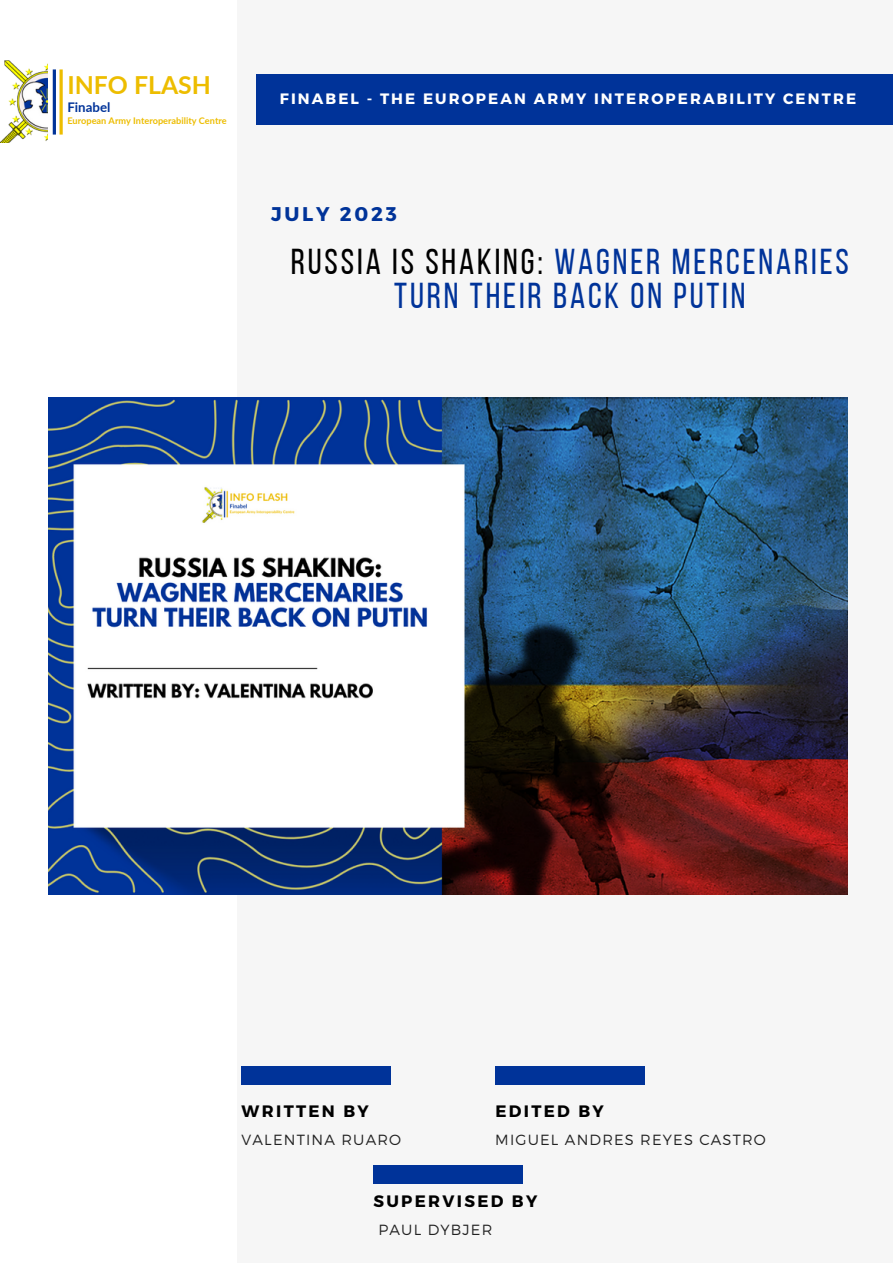
<style>
.page{position:relative;width:893px;height:1264px;background:#fff}
.page>*{position:absolute;margin:0;border:0;box-sizing:border-box;transform-origin:0 0}
.t1{font:35.85px/33.8px "Bebas Neue";letter-spacing:.08em;color:#039;text-align:center}
.t2{font:700 24.9px "Lato";color:#edbd00}
.t3{font:700 19.8px "Montserrat";letter-spacing:.14em;color:#039}
.t4{font:700 16.5px "Montserrat";letter-spacing:.14em;color:#000}
.t5{font:700 15px "Montserrat";letter-spacing:.14em;color:#fff}
.t6{font:300 14.7px "Montserrat";letter-spacing:.08em;color:#222}
.t7{font:700 13.35px "Lato";color:#039}
.t8{font:700 9.15px "Lato";color:#edbd00}
.s1{color:#000}
</style>
<div class="page">
<div style="left:0;top:0;width:892px;height:1262px;background:#f6f6f6"></div>
<div style="left:0;top:0;width:236px;height:1262px;background:#fff"></div>
<img style="left:48px;top:398px;width:799px;height:496px">
<div style="left:241px;top:1066px;width:150px;height:18px;background:#039"></div>
<div style="left:257px;top:74px;width:635px;height:51px;background:#039"></div>
<img style="left:0;top:60px;width:48px;height:83px">
<div style="left:16px;top:31px;width:64px;height:32px;background:#fff"></div>
<svg style="left:53px;top:69px;width:10px;height:66px"></svg>
<div style="left:495px;top:1066px;width:149px;height:18px;background:#039"></div>
<div style="left:373px;top:1165px;width:150px;height:18px;background:#039"></div>
<p class="t2" style="left:67px;top:69px;width:145px">INFO FLASH</p>
<p class="t8" style="left:67px;top:115px;width:161px">European Army Interoperability Centre</p>
<p class="t7" style="left:67px;top:99px;width:45px">Finabel</p>
<p class="t5" style="left:280px;top:89px;width:577px">FINABEL - THE EUROPEAN ARMY INTEROPERABILITY CENTRE</p>
<p class="t3" style="left:271px;top:201px;width:127px">JULY 2023</p>
<p class="t1" style="left:291px;top:248px;width:559px"><span class="s1">RUSSIA IS SHAKING:</span> WAGNER MERCENARIES<br>TURN THEIR BACK ON PUTIN</p>
<p class="t4" style="left:242px;top:1100px;width:129px">WRITTEN BY</p>
<p class="t6" style="left:241px;top:1129px;width:161px">VALENTINA RUARO</p>
<p class="t4" style="left:495px;top:1100px;width:110px">EDITED BY</p>
<p class="t6" style="left:495px;top:1129px;width:272px">MIGUEL ANDRES REYES CASTRO</p>
<p class="t4" style="left:373px;top:1190px;width:165px">SUPERVISED BY</p>
<p class="t6" style="left:378px;top:1220px;width:115px">PAUL DYBJER</p>
</div>
